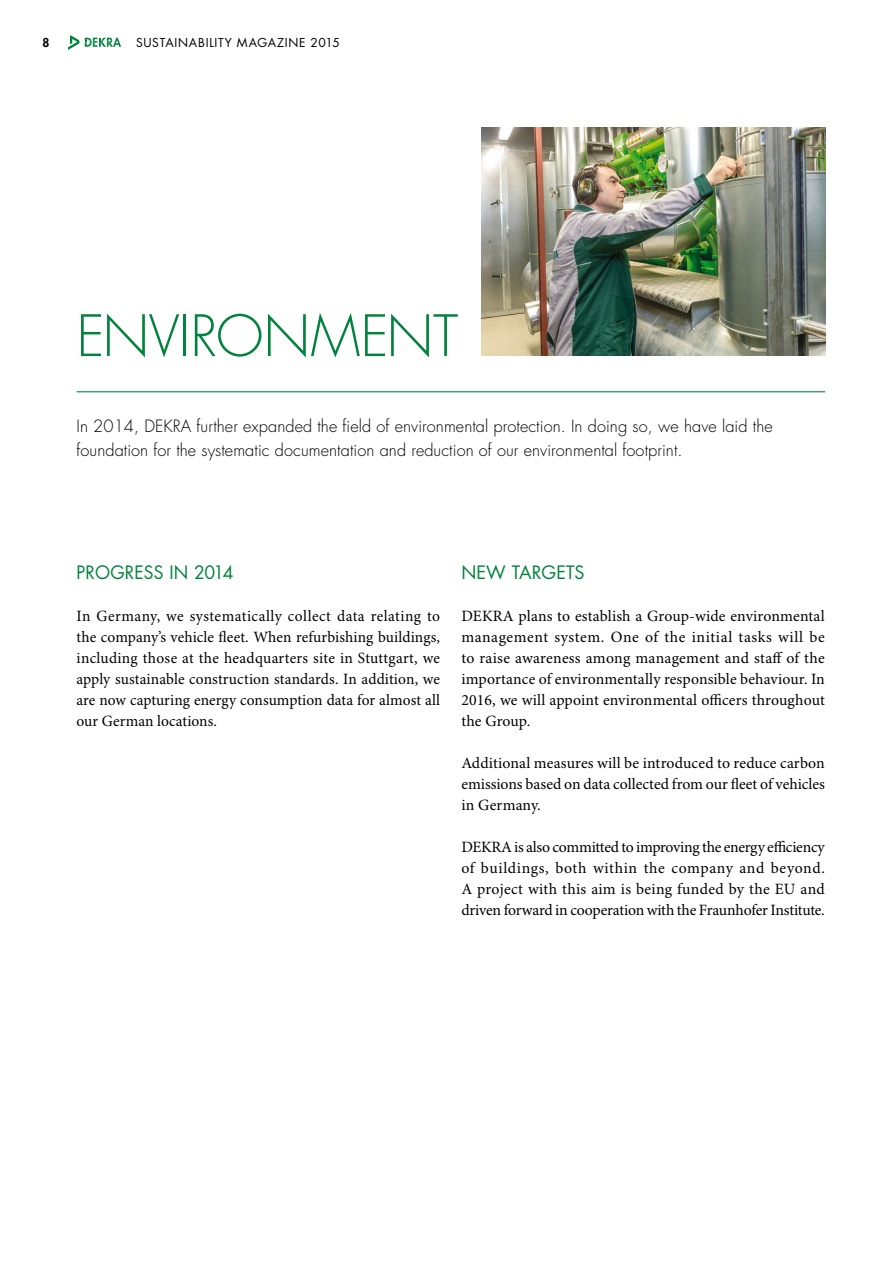
<style>
.page{position:relative;width:893px;height:1263px;background:#fff}
.page>*{position:absolute;margin:0;border:0;box-sizing:border-box;transform-origin:0 0}
.t1{font:300 55.5px "Futura Std";letter-spacing:-.01em;color:#00833c}
.t2{font:18px "Futura Std";letter-spacing:.01em;color:#00833c}
.t3{font:300 16.5px/24px "Futura Std";letter-spacing:.005em;color:#000}
.t4{font:15.75px/21px "Minion Pro";color:#000;text-align:justify}
.t5{font:12px "Futura Std";letter-spacing:.06em;color:#000}
.t6{font:800 12px "Futura Std";color:#000}
</style>
<div class="page">
<svg style="left:68px;top:35px;width:53px;height:15px"></svg>
<hr style="left:77px;top:391px;width:748px;height:1px;background:#00833c">
<img style="left:481px;top:128px;width:344px;height:227px">
<p class="t6" style="left:43px;top:35px;width:8px">8</p>
<p class="t5" style="left:136px;top:35px;width:205px">SUSTAINABILITY MAGAZINE 2015</p>
<h1 class="t1" style="left:77px;top:302px;width:370px">Envi ronment</h1>
<p class="t3" style="left:77px;top:414px;width:698px">In 2014, DEKRA further expanded the field of environmental protection. In doing so, we have laid the foundation for the systematic documentation and reduction of our environmental footprint.</p>
<p class="t2" style="left:77px;top:561px;width:159px">PROGRESS IN 2014</p>
<p class="t4" style="left:77px;top:606px;width:365px">In Germany, we systematically collect data relating to the company’s vehicle fleet. When refurbishing buildings, including those at the headquarters site in Stuttgart, we apply sustainable construction standards. In addition, we are now capturing energy consumption data for almost all our German locations.</p>
<p class="t2" style="left:461px;top:561px;width:125px">N EW TARGETS</p>
<p class="t4" style="left:461px;top:606px;width:365px">DEKRA plans to establish a Group-wide environmental management system. One of the initial tasks will be to raise awareness among management and staff of the importance of environmentally responsible behaviour. In 2016, we will appoint environmental officers throughout the Group.</p>
<p class="t4" style="left:461px;top:753px;width:365px">Additional measures will be introduced to reduce carbon emissions based on data collected from our fleet of vehicles in Germany.</p>
<p class="t4" style="left:461px;top:837px;width:365px">DEKRA is also committed to improving the energy efficiency of buildings, both within the company and beyond.<br>A project with this aim is being funded by the EU and driven forward in cooperation with the Fraunhofer Institute.</p>
</div>
